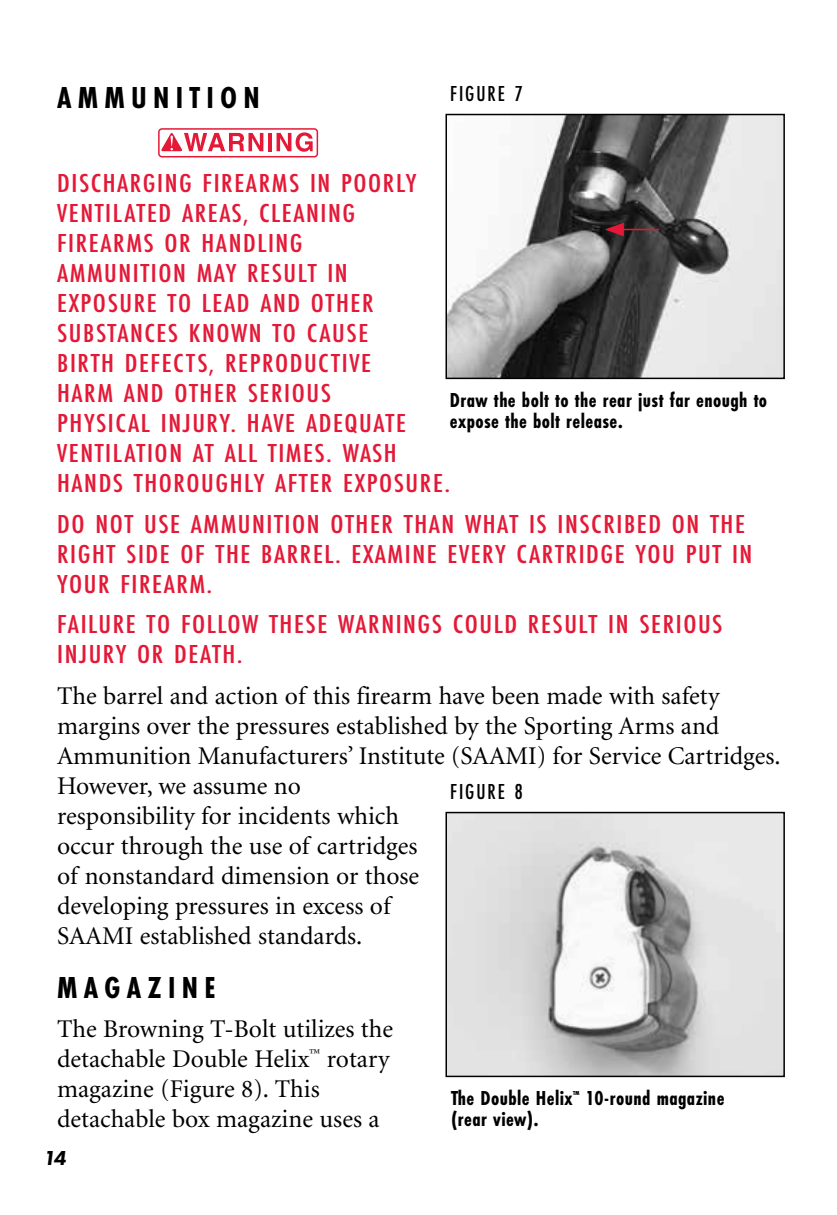
<style>
.page{position:relative;width:837px;height:1215px;background:#fff}
.page>*{position:absolute;margin:0;border:0;box-sizing:border-box;transform-origin:0 0}
.t1{font:700 31.5px "Futura PT Cond";letter-spacing:.2em;color:#000}
.t2{font:500 27px/30px "Futura PT Cond";letter-spacing:.05em;color:#e31937;scale:1.15 1}
.t3{font:25.5px/30px "Minion";color:#000}
.t4{font:500 22.5px "Futura PT Cond";letter-spacing:.085em;color:#000}
.t5{font:700 21px/21px "Futura PT Cond";letter-spacing:.02em;color:#000}
.t6{font:italic 800 21px "Futura PT";color:#000}
</style>
<div class="page">
<svg style="left:158px;top:128px;width:160px;height:29px"></svg>
<img style="left:449px;top:815px;width:333px;height:259px">
<div style="left:446px;top:812px;width:339px;height:265px;border:2px solid #000"></div>
<img style="left:449px;top:117px;width:333px;height:259px">
<div style="left:446px;top:114px;width:339px;height:265px;border:2px solid #000"></div>
<hr style="left:619px;top:229px;width:40px;height:1px;background:#e31937">
<svg style="left:605px;top:223px;width:19px;height:13px"></svg>
<p class="t1" style="left:57px;top:79px;width:204px">AMMUNITION</p>
<p class="t4" style="left:450px;top:80px;width:74px">FIGURE 7</p>
<p class="t2" style="left:57px;top:168px;width:343px">DISCHARGING FIREARMS IN POORLY<br>VENTILATED AREAS, CLEANING<br>FIREARMS OR HANDLING<br>AMMUNITION MAY RESULT IN<br>EXPOSURE TO LEAD AND OTHER<br>SUBSTANCES KNOWN TO CAUSE<br>BIRTH DEFECTS, REPRODUCTIVE<br>HARM AND OTHER SERIOUS<br>PHYSICAL INJURY. HAVE ADEQUATE<br>VENTILATION AT ALL TIMES. WASH<br>HANDS THOROUGHLY AFTER EXPOSURE.</p>
<p class="t2" style="left:57px;top:509px;width:606px">DO NOT USE AMMUNITION OTHER THAN WHAT IS INSCRIBED ON THE<br>RIGHT SIDE OF THE BARREL. EXAMINE EVERY CARTRIDGE YOU PUT IN<br>YOUR FIREARM.</p>
<p class="t2" style="left:57px;top:609px;width:580px">FAILURE TO FOLLOW THESE WARNINGS COULD RESULT IN SERIOUS<br>INJURY OR DEATH.</p>
<p class="t3" style="left:57px;top:682px;width:725px">The barrel and action of this firearm have been made with safety margins over the pressures established by the Sporting Arms and Ammunition Manufacturers’ Institute (SAAMI) for Service Cartridges.<br>However, we assume no<br>responsibility for incidents which<br>occur through the use of cartridges<br>of nonstandard dimension or those<br>developing pressures in excess of<br>SAAMI established standards.</p>
<p class="t1" style="left:57px;top:969px;width:160px">MAGAZINE</p>
<p class="t3" style="left:57px;top:1014px;width:338px">The Browning T-Bolt utilizes the detachable Double Helix<sup>™</sup> rotary magazine (Figure 8). This detachable box magazine uses a</p>
<p class="t5" style="left:450px;top:389px;width:319px">Draw the bolt to the rear just far enough to expose the bolt release.</p>
<p class="t4" style="left:450px;top:779px;width:74px">FIGURE 8</p>
<p class="t5" style="left:451px;top:1087px;width:275px">The Double Helix<sup>™</sup> 10-round magazine (rear view).</p>
<p class="t6" style="left:43px;top:1145px;width:24px">14</p>
</div>
